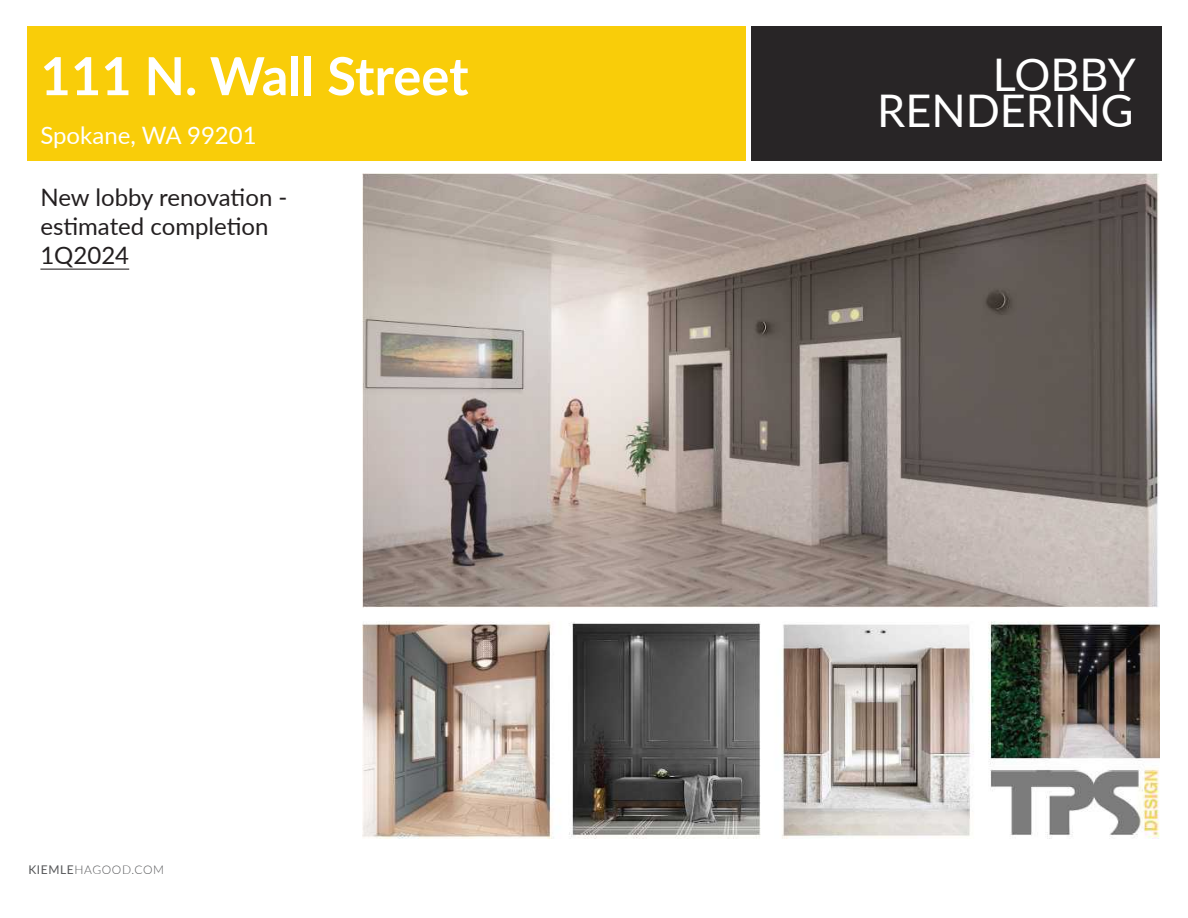
<style>
.page{position:relative;width:1188px;height:918px;background:#fff}
.page>*{position:absolute;margin:0;border:0;box-sizing:border-box;transform-origin:0 0}
.t1{font:700 52.5px "Lato";color:#fff}
.t2{font:45px/36px "Lato";color:#fff;text-align:right}
.t3{font:24px "Lato";color:#231f20}
.t4{font:24px "Lato";color:#fff}
.t5{font:300 12px "Lato";letter-spacing:.05em;color:#57585a}
.s1{font-weight:400}
</style>
<div class="page">
<img style="left:363px;top:174px;width:797px;height:665px">
<div style="left:27px;top:26px;width:718px;height:135px;background:#f9cd09"></div>
<div style="left:752px;top:26px;width:410px;height:135px;background:#282526"></div>
<hr style="left:40px;top:269px;width:89px;height:1px;background:#231f20">
<p class="t1" style="left:40px;top:37px;width:430px">111 N. Wall Street</p>
<p class="t4" style="left:40px;top:118px;width:218px">Spokane, WA 99201</p>
<p class="t3" style="left:40px;top:180px;width:249px">New lobby renovation -</p>
<p class="t3" style="left:40px;top:209px;width:230px">estimated completion</p>
<p class="t3" style="left:40px;top:238px;width:90px">1Q2024</p>
<p class="t5" style="left:28px;top:861px;width:137px"><span class="s1">KIEMLE</span>HAGOOD.COM</p>
<p class="t2" style="left:877px;top:55px;width:260px">LOBBY<br>RENDERING</p>
</div>
